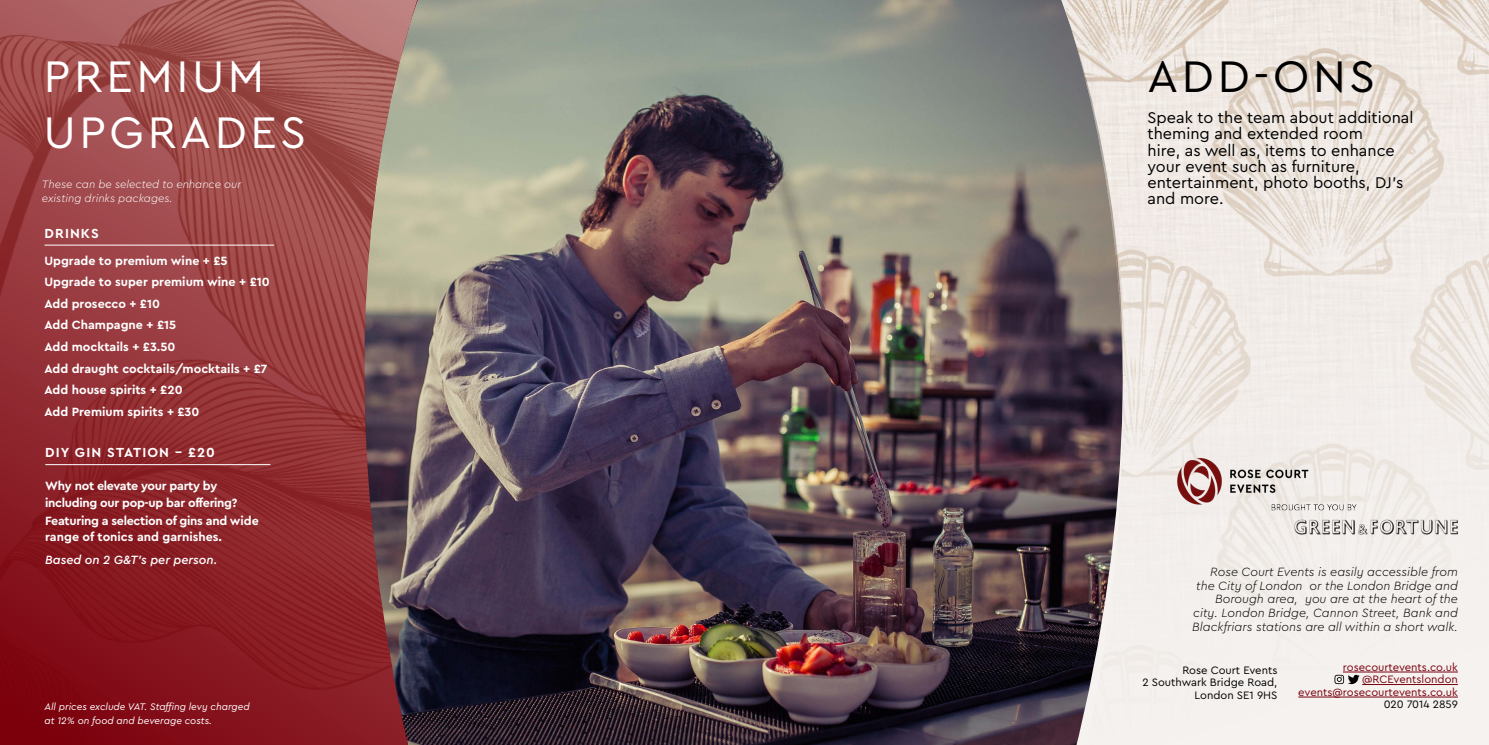
<style>
.page{position:relative;width:1489px;height:745px;background:#fff}
.page>*{position:absolute;margin:0;border:0;box-sizing:border-box;transform-origin:0 0}
.t1{font:46.25px/56.2px "Cera Pro";letter-spacing:.08em;color:#fff}
.t2{font:46.25px "Cera Pro";letter-spacing:.08em;color:#000}
.t3{font:16.25px/16.2px "Cera Pro";color:#000}
.t4{font:700 13.75px "Cera Pro";letter-spacing:.08em;color:#fff}
.t5{font:700 12.5px/21.5px "Cera Pro";color:#fff}
.t6{font:italic 300 12.5px/13.8px "Cera Pro";color:#000;text-align:right}
.t7{font:700 12.5px/17.5px "Cera Pro";letter-spacing:-.025em;color:#fff}
.t8{font:11.25px/12.5px "Cera Pro";color:#7a000d;text-align:right}
.t9{font:11.25px/12.5px "Cera Pro";color:#000;text-align:right}
.t10{font:italic 300 11.25px/13.8px "Cera Pro";color:#fff}
.t11{font:italic 10px/13.8px "Cera Pro";color:#fff}
.s1{font-weight:500;font-style:italic}
.s2{font-weight:500}
</style>
<div class="page">
<img style="left:760px;top:0;width:57px;height:744px">
<img style="left:817px;top:0;width:242px;height:744px">
<img style="left:1059px;top:0;width:429px;height:744px">
<img style="left:690px;top:0;width:60px;height:744px">
<hr style="left:1342px;top:671px;width:115px;height:1px;background:#7a000d">
<hr style="left:1362px;top:683px;width:95px;height:1px;background:#7a000d">
<hr style="left:1298px;top:696px;width:159px;height:1px;background:#7a000d">
<svg style="left:1334px;top:674px;width:25px;height:9px"></svg>
<img style="left:1153px;top:436px;width:163px;height:81px">
<img style="left:1270px;top:502px;width:187px;height:35px">
<img style="left:417px;top:0;width:273px;height:744px">
<img style="left:0;top:0;width:138px;height:229px">
<img style="left:138px;top:0;width:279px;height:250px">
<img style="left:0;top:229px;width:139px;height:341px">
<img style="left:118px;top:250px;width:299px;height:320px">
<img style="left:0;top:534px;width:31px;height:210px">
<img style="left:19px;top:570px;width:398px;height:174px">
<hr style="left:45px;top:464px;width:225px;height:1px;background:#fff">
<hr style="left:44px;top:244px;width:230px;height:1px;background:#fff">
<h1 class="t1" style="left:44px;top:46px;width:264px">PREMIUM<br>UPGRADES</h1>
<p class="t10" style="left:42px;top:177px;width:201px">These can be selected to enhance our existing drinks packages.</p>
<p class="t4" style="left:44px;top:224px;width:56px">DRINKS</p>
<p class="t5" style="left:44px;top:249px;width:227px">Upgrade to premium wine + £5<br>Upgrade to super premium wine + £10<br>Add prosecco + £10<br>Add Champagne + £15<br>Add mocktails + £3.50<br>Add draught cocktails/mocktails + £7<br>Add house spirits + £20<br>Add Premium spirits + £30</p>
<p class="t4" style="left:45px;top:443px;width:171px">DIY GIN STATION - £20</p>
<p class="t7" style="left:45px;top:476px;width:215px">Why not elevate your party by including our pop-up bar offering?<br>Featuring a selection of gins and wide</p>
<p class="t5" style="left:45px;top:524px;width:178px;line-height:23.4px">range of tonics and garnishes.<br><span class="s1">Based on 2 G&amp;T’s per person</span><span class="s2">.</span></p>
<p class="t11" style="left:44px;top:698px;width:207px">All prices exclude VAT. Staffing levy charged at 12% on food and beverage costs.</p>
<h1 class="t2" style="left:1147px;top:45px;width:229px">ADD-ONS</h1>
<h2 class="t3" style="left:1147px;top:109px;width:267px">Speak to the team about additional theming and extended room<br>hire, as well as, items to enhance your event such as furniture, entertainment, photo booths, DJ’s and more.</h2>
<p class="t6" style="left:1192px;top:564px;width:267px">Rose Court Events is easily accessible from the City of London or the London Bridge and Borough area, you are at the heart of the city. London Bridge, Cannon Street, Bank and Blackfriars stations are all within a short walk.</p>
<p class="t8" style="left:1298px;top:660px;width:161px">rosecourtevents.co.uk @RCEventslondon events@rosecourtevents.co.uk</p>
<p class="t9" style="left:1383px;top:697px;width:76px">020 7014 2859</p>
<p class="t9" style="left:1142px;top:662px;width:137px">Rose Court Events<br>2 Southwark Bridge Road,<br>London SE1 9HS</p>
</div>
